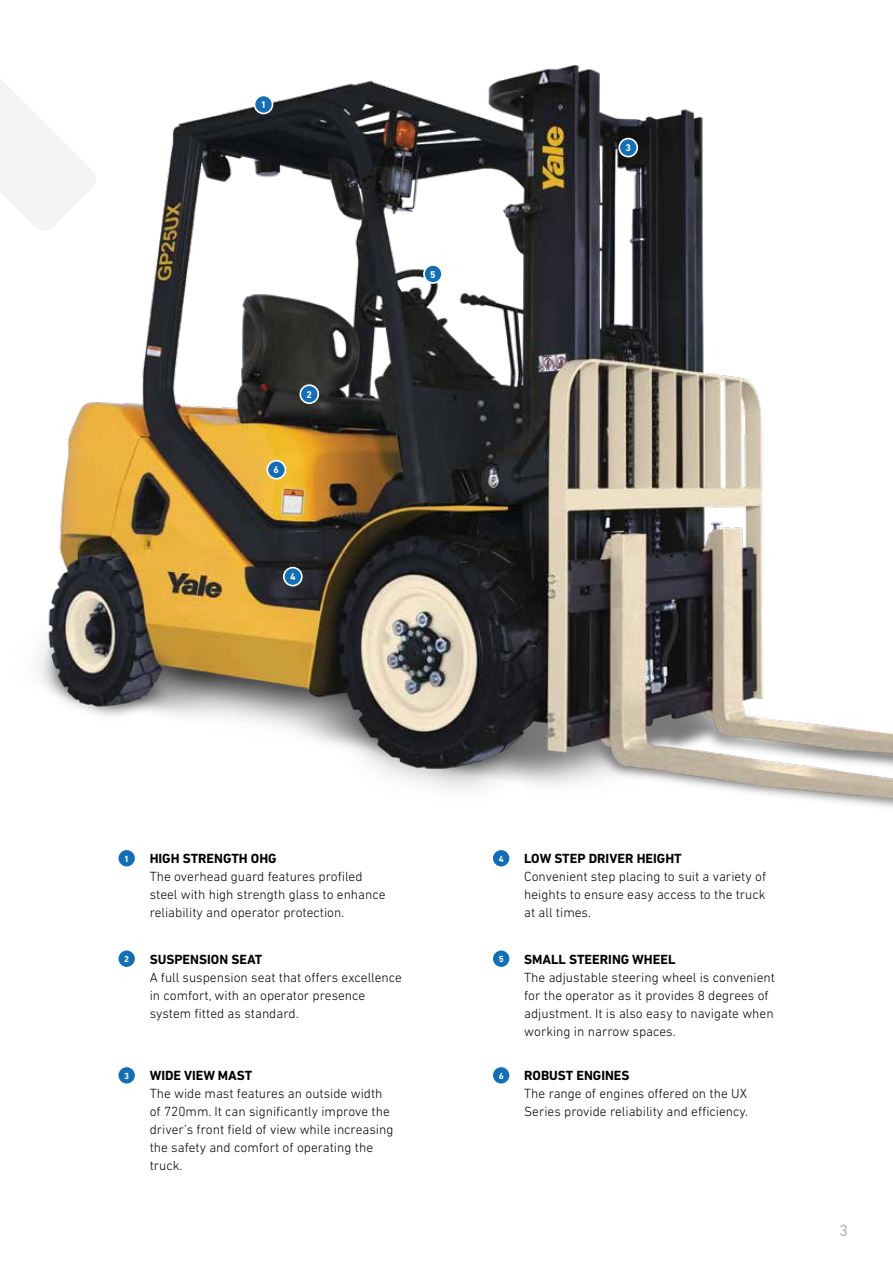
<style>
.page{position:relative;width:893px;height:1263px;background:#fff}
.page>*{position:absolute;margin:0;border:0;box-sizing:border-box;transform-origin:0 0}
.t1{font:16.5px "DIN Next LT Pro";color:#b4b6b8}
.t2{font:300 13.5px/18px "DIN Next LT Pro";color:#000}
.t3{font:700 13.5px "DIN Next LT Pro";color:#000}
.t4{font:700 9.9px "DIN Next LT Pro";color:#fff}
.t5{font:700 9px "DIN Next LT Pro";color:#fff}
</style>
<div class="page">
<img style="left:0;top:65px;width:893px;height:743px">
<div style="left:254px;top:95px;width:19px;height:18px;background:#126fb7;border-radius:50%"></div>
<div style="left:254px;top:95px;width:19px;height:19px;border:2px solid #fff;border-radius:50%"></div>
<div style="left:300px;top:385px;width:18px;height:18px;background:#126fb7;border-radius:50%"></div>
<div style="left:299px;top:384px;width:20px;height:20px;border:2px solid #fff;border-radius:50%"></div>
<div style="left:619px;top:139px;width:18px;height:18px;background:#126fb7;border-radius:50%"></div>
<div style="left:618px;top:138px;width:20px;height:19px;border:2px solid #fff;border-radius:50%"></div>
<div style="left:284px;top:568px;width:18px;height:18px;background:#126fb7;border-radius:50%"></div>
<div style="left:283px;top:567px;width:20px;height:19px;border:2px solid #fff;border-radius:50%"></div>
<div style="left:424px;top:265px;width:18px;height:18px;background:#126fb7;border-radius:50%"></div>
<div style="left:423px;top:264px;width:20px;height:20px;border:2px solid #fff;border-radius:50%"></div>
<div style="left:267px;top:461px;width:18px;height:18px;background:#126fb7;border-radius:50%"></div>
<div style="left:267px;top:460px;width:19px;height:19px;border:2px solid #fff;border-radius:50%"></div>
<div style="left:118px;top:850px;width:17px;height:16px;background:#126fb7;border-radius:50%"></div>
<div style="left:118px;top:950px;width:17px;height:17px;background:#126fb7;border-radius:50%"></div>
<div style="left:118px;top:1067px;width:17px;height:16px;background:#126fb7;border-radius:50%"></div>
<div style="left:493px;top:850px;width:16px;height:16px;background:#126fb7;border-radius:50%"></div>
<div style="left:493px;top:950px;width:16px;height:17px;background:#126fb7;border-radius:50%"></div>
<div style="left:493px;top:1067px;width:16px;height:16px;background:#126fb7;border-radius:50%"></div>
<p class="t4" style="left:261px;top:99px;width:7px">1</p>
<p class="t4" style="left:274px;top:464px;width:7px">6</p>
<p class="t4" style="left:307px;top:389px;width:7px">2</p>
<p class="t4" style="left:290px;top:571px;width:7px">4</p>
<p class="t4" style="left:430px;top:269px;width:7px">5</p>
<p class="t4" style="left:625px;top:142px;width:7px">3</p>
<p class="t5" style="left:124px;top:853px;width:7px">1</p>
<p class="t3" style="left:150px;top:851px;width:129px">HIGH STRENGTH OHG</p>
<p class="t2" style="left:150px;top:867px;width:237px">The overhead guard features profiled steel with high strength glass to enhance reliability and operator protection.</p>
<p class="t5" style="left:124px;top:954px;width:7px">2</p>
<p class="t3" style="left:150px;top:951px;width:114px">SUSPENSION SEAT</p>
<p class="t2" style="left:150px;top:968px;width:254px">A full suspension seat that offers excellence in comfort, with an operator presence system fitted as standard.</p>
<p class="t5" style="left:124px;top:1070px;width:7px">3</p>
<p class="t3" style="left:150px;top:1068px;width:104px">WIDE VIEW MAST</p>
<p class="t2" style="left:150px;top:1084px;width:245px">The wide mast features an outside width of 720mm. It can significantly improve the driver’s front field of view while increasing the safety and comfort of operating the truck.</p>
<p class="t5" style="left:499px;top:853px;width:7px">4</p>
<p class="t3" style="left:524px;top:851px;width:159px">LOW STEP DRIVER HEIGHT</p>
<p class="t2" style="left:524px;top:867px;width:243px;text-align:justify">Convenient step placing to suit a variety of heights to ensure easy access to the truck at all times.</p>
<p class="t5" style="left:499px;top:954px;width:7px">5</p>
<p class="t3" style="left:524px;top:951px;width:153px">SMALL STEERING WHEEL</p>
<p class="t2" style="left:524px;top:968px;width:252px">The adjustable steering wheel is convenient for the operator as it provides 8 degrees of adjustment. It is also easy to navigate when working in narrow spaces.</p>
<p class="t5" style="left:499px;top:1070px;width:7px">6</p>
<p class="t3" style="left:524px;top:1068px;width:107px">ROBUST ENGINES</p>
<p class="t2" style="left:524px;top:1084px;width:225px">The range of engines offered on the UX<br>Series provide reliability and efficiency.</p>
<p class="t1" style="left:839px;top:1221px;width:10px">3</p>
</div>
